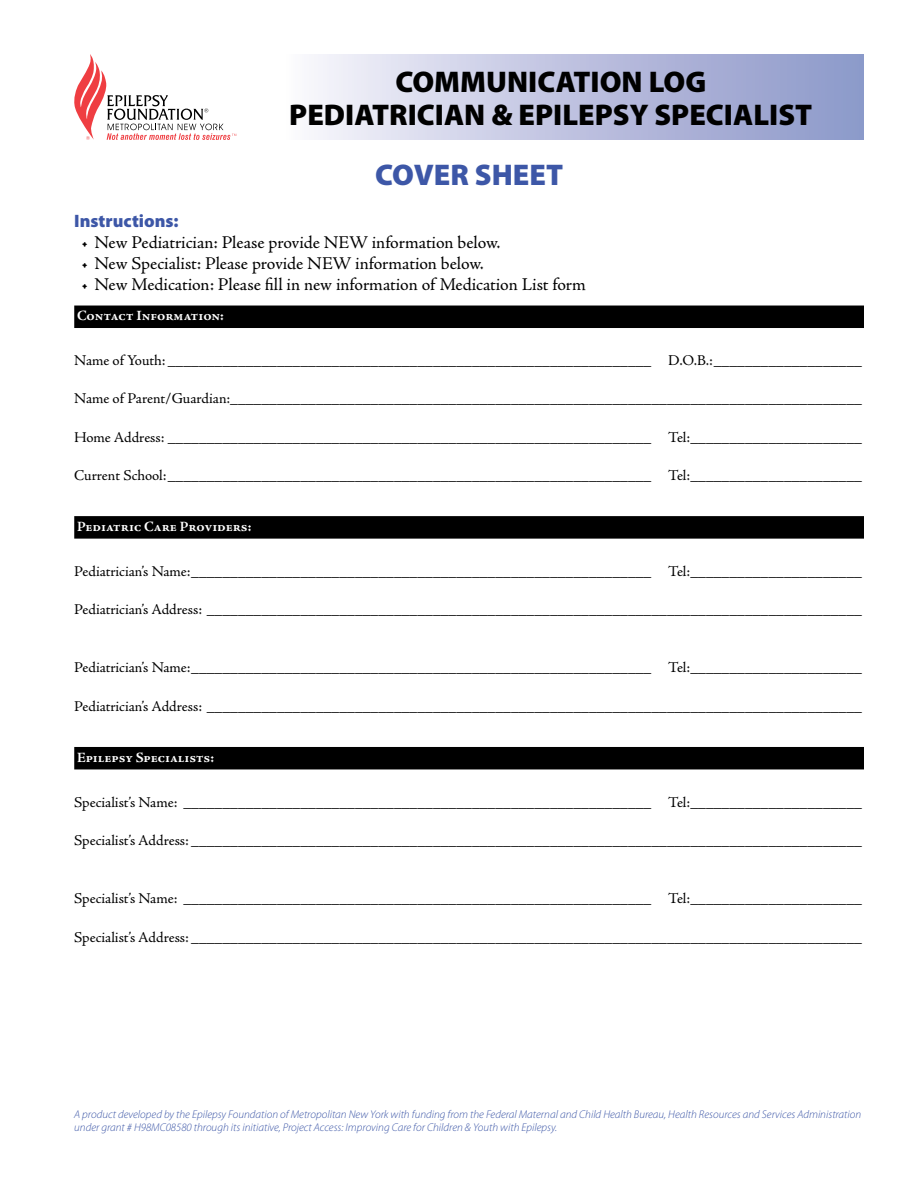
<style>
.page{position:relative;width:918px;height:1188px;background:#fff}
.page>*{position:absolute;margin:0;border:0;box-sizing:border-box;transform-origin:0 0}
.t1{font:900 30px/33px "Myriad Pro";color:#000;text-align:center}
.t2{font:900 30px "Myriad Pro";color:#3d57a7}
.t3{font:18px "Adobe Jenson Pro";letter-spacing:-.005em;color:#000}
.t4{font:900 18px "Myriad Pro";color:#3d57a7}
.t5{font:15px "Adobe Jenson Pro";color:#000}
.t6{font:700 14.25px "Adobe Jenson Pro";color:#fff}
.t7{font:700 14.25px "Adobe Jenson Pro";letter-spacing:.18em;color:#fff}
.t8{font:italic 300 11.25px/13.5px "Myriad Pro";color:#3d57a7}
</style>
<div class="page">
<svg style="left:74px;top:54px;width:162px;height:86px"></svg>
<div style="left:284px;top:54px;width:579px;height:86px;background:linear-gradient(to right,#f8f6fc,#8994c7)"></div>
<div style="left:74px;top:306px;width:790px;height:22px;background:#000"></div>
<div style="left:74px;top:516px;width:790px;height:23px;background:#000"></div>
<div style="left:74px;top:747px;width:790px;height:22px;background:#000"></div>
<h1 class="t1" style="left:289px;top:65px;width:524px">COMMUNICATION LOG<br>PEDIATRICIAN &amp; EPILEPSY SPECIALIST</h1>
<h1 class="t2" style="left:375px;top:157px;width:189px">COVER SHEET</h1>
<p class="t4" style="left:74px;top:210px;width:106px">Instructions:</p>
<p class="t3" style="left:81px;top:232px;width:421px">• New Pediatrician: Please provide NEW information below.</p>
<p class="t3" style="left:81px;top:253px;width:404px">• New Specialist: Please provide NEW information below.</p>
<p class="t3" style="left:81px;top:274px;width:506px">• New Medication: Please fill in new information of Medication List form</p>
<p class="t6" style="left:77px;top:308px;width:148px">Contact Information:</p>
<p class="t5" style="left:74px;top:352px;width:789px">Name of Youth: ______________________________________________________________ D.O.B.:___________________</p>
<p class="t5" style="left:74px;top:390px;width:789px">Name of Parent/Guardian:_________________________________________________________________________________</p>
<p class="t5" style="left:74px;top:428px;width:789px">Home Address: ______________________________________________________________ Tel:______________________</p>
<p class="t5" style="left:74px;top:467px;width:789px">Current School:______________________________________________________________ Tel:______________________</p>
<p class="t7" style="left:77px;top:518px;width:176px">Pediatric Care Providers:</p>
<p class="t5" style="left:74px;top:563px;width:789px">Pediatrician’s Name:___________________________________________________________ Tel:______________________</p>
<p class="t5" style="left:74px;top:601px;width:789px">Pediatrician’s Address: ____________________________________________________________________________________</p>
<p class="t5" style="left:74px;top:659px;width:789px">Pediatrician’s Name:___________________________________________________________ Tel:______________________</p>
<p class="t5" style="left:74px;top:698px;width:789px">Pediatrician’s Address: ____________________________________________________________________________________</p>
<p class="t6" style="left:77px;top:749px;width:138px">Epilepsy Specialists:</p>
<p class="t5" style="left:74px;top:793px;width:789px">Specialist’s Name: ____________________________________________________________ Tel:______________________</p>
<p class="t5" style="left:74px;top:832px;width:789px">Specialist’s Address: ______________________________________________________________________________________</p>
<p class="t5" style="left:74px;top:890px;width:789px">Specialist’s Name: ____________________________________________________________ Tel:______________________</p>
<p class="t5" style="left:74px;top:928px;width:789px">Specialist’s Address: ______________________________________________________________________________________</p>
<p class="t8" style="left:74px;top:1107px;width:789px">A product developed by the Epilepsy Foundation of Metropolitan New York with funding from the Federal Maternal and Child Health Bureau, Health Resources and Services Administration under grant # H98MC08580 through its initiative, Project Access: Improving Care for Children &amp; Youth with Epilepsy.</p>
</div>
